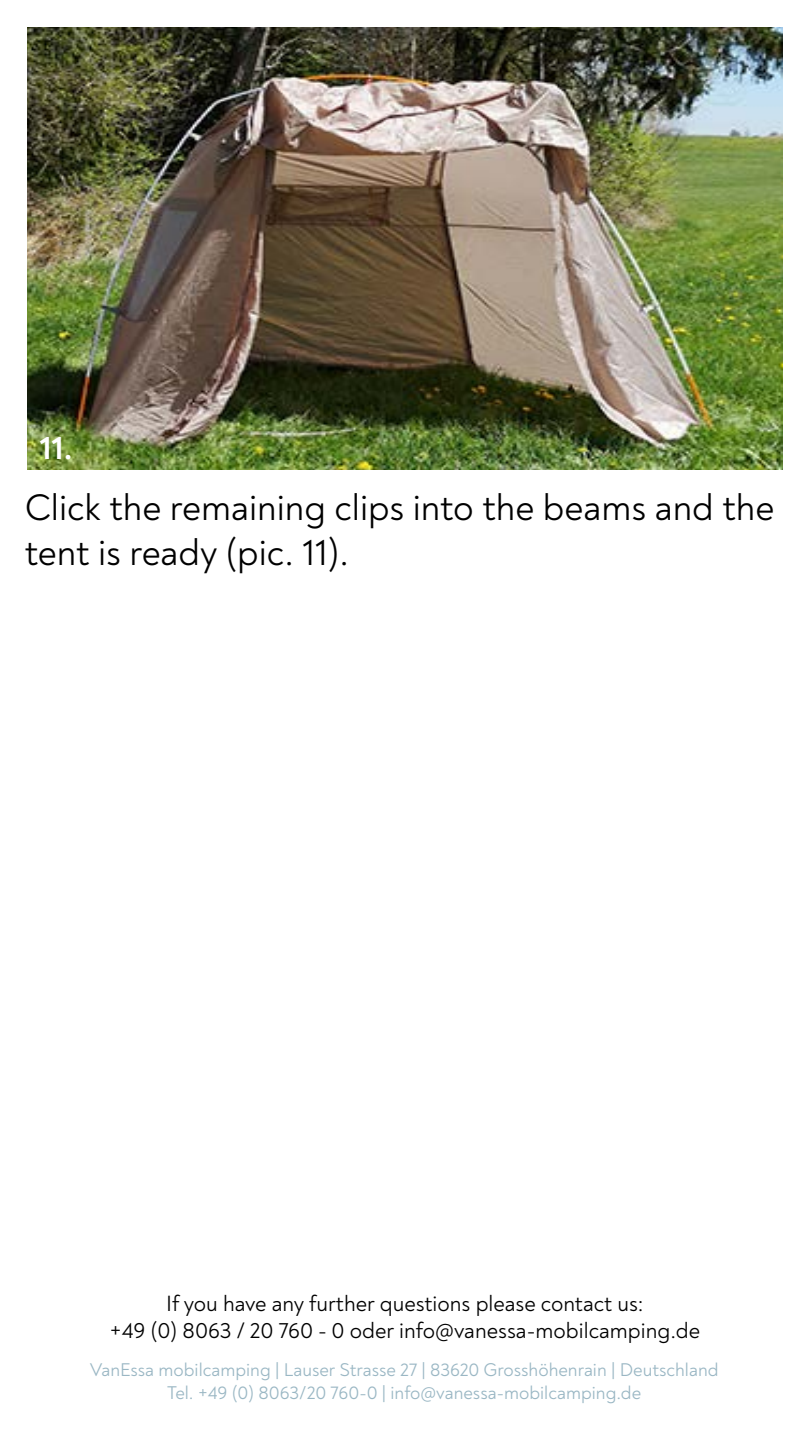
<style>
.page{position:relative;width:810px;height:1440px;background:#fff}
.page>*{position:absolute;margin:0;border:0;box-sizing:border-box;transform-origin:0 0}
.t1{font:37.5px/45px "Noah";color:#000}
.t2{font:700 33px "Noah";color:#fff}
.t3{font:22.5px/27px "Noah";color:#000;text-align:center}
.t4{font:18.75px/22.5px "Noah";color:#9ab7c4;text-align:center}
</style>
<div class="page">
<img style="left:27px;top:27px;width:756px;height:442px">
<h2 class="t2" style="left:39px;top:427px;width:35px">11.</h2>
<h1 class="t1" style="left:25px;top:485px;width:751px">Click the remaining clips into the beams and the tent is ready (pic. 11).</h1>
<p class="t3" style="left:110px;top:1290px;width:592px">If you have any further questions please contact us:<br>+49 (0) 8063 / 20 760 - 0 oder info@vanessa-mobilcamping.de</p>
<p class="t4" style="left:90px;top:1359px;width:630px">VanEssa mobilcamping | Lauser Strasse 27 | 83620 Grosshöhenrain | Deutschland<br>Tel. +49 (0) 8063/20 760-0 | info@vanessa-mobilcamping.de</p>
</div>
